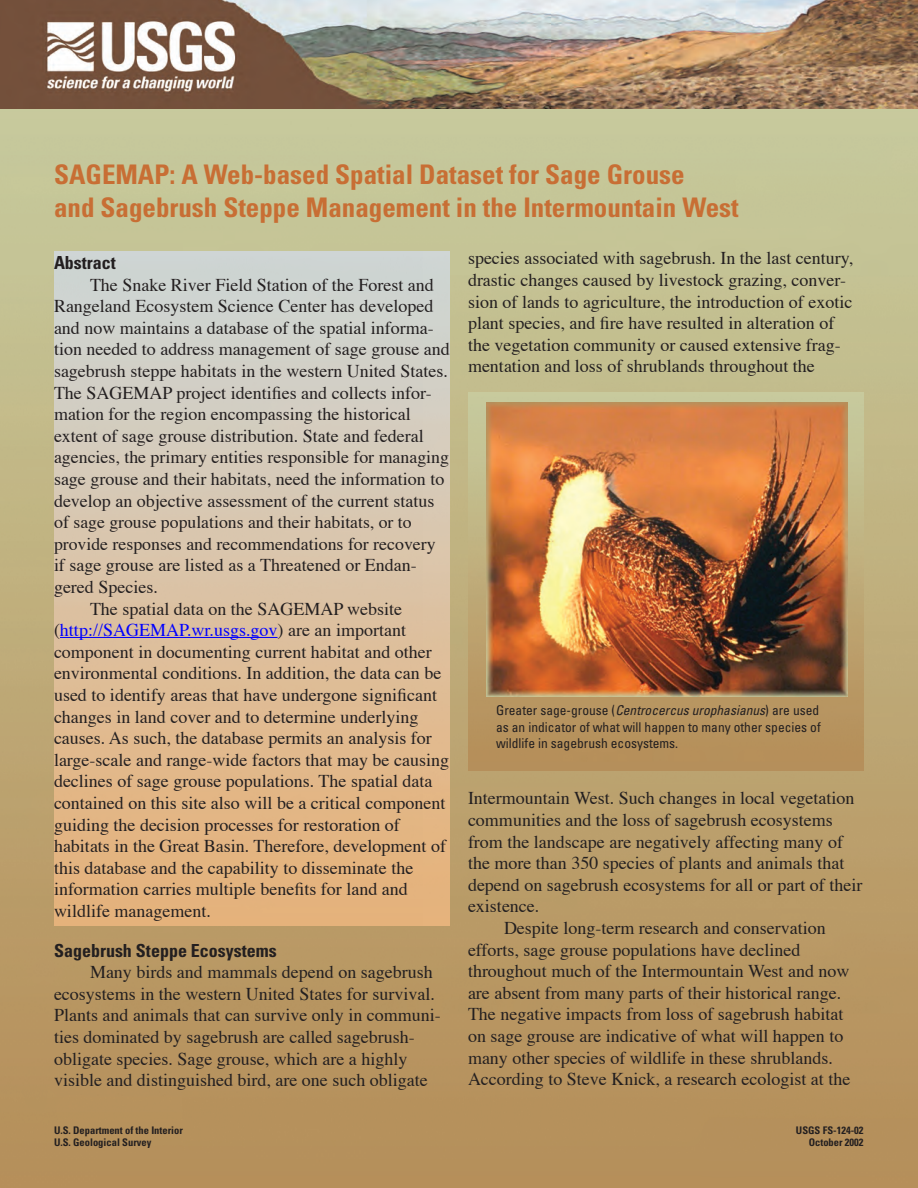
<style>
.page{position:relative;width:918px;height:1188px;background:#fff}
.page>*{position:absolute;margin:0;border:0;box-sizing:border-box;transform-origin:0 0}
.Body_text{font:700 condensed 27px "Univers";color:#c86e34}
.Body_text-2{font:18px/21.6px "Times";color:#231f20}
.Subhead_2{font:700 condensed 18px "Univers";color:#231f20}
.Body_text-3{font:17.85px "Times";color:#231f20}
.Body_text-4{font:17.7px "Times";color:#231f20}
.t1{font:condensed 13.5px/16.2px "Univers";color:#231f20;text-align:justify}
.t2{font:700 condensed 10.5px/12px "Univers";color:#231f20}
.s1{font-size:18px}
.s2{font-size:17.7px}
.s3{font-size:17.85px}
.s4{color:#00f}
.s5{font-style:italic}
</style>
<div class="page">
<img style="left:0;top:108px;width:918px;height:1080px">
<img style="left:0;top:0;width:918px;height:108px">
<img style="left:54px;top:252px;width:396px;height:674px">
<hr style="left:60px;top:637px;width:218px;height:1px;background:#00f">
<img style="left:468px;top:392px;width:396px;height:378px">
<img style="left:486px;top:402px;width:362px;height:294px">
<p class="Body_text" style="left:54px;top:158px;width:632px">SAGEMAP: A Web-based Spatial Dataset for Sage Grouse</p>
<p class="Body_text" style="left:54px;top:191px;width:686px">and Sagebrush Steppe Management in the Intermountain West</p>
<p class="Subhead_2" style="left:54px;top:252px;width:63px">Abstract</p>
<p class="Body_text-2" style="left:54px;top:275px;width:397px;text-indent:36px">The Snake River Field Station of the Forest and Rangeland Ecosystem Science Center has developed and now maintains a database of the spatial informa&shy;tion needed to address management of sage grouse and sagebrush steppe habitats in the western United States.<br>The SAGEMAP project identifies and collects infor&shy;mation for the region encompassing the historical extent of sage grouse distribution. State and federal</p>
<p class="Body_text-3" style="left:54px;top:446px;width:397px">agencies, the primary entities responsible for managing</p>
<p class="Body_text-2" style="left:54px;top:469px;width:392px">sage grouse and their habitats, need the information to develop an objective assessment of the current status</p>
<p class="Body_text-4" style="left:54px;top:511px;width:359px"><span class="s1">of</span> sage grouse populations and their habitats, or to</p>
<p class="Body_text-3" style="left:54px;top:532px;width:383px"><span class="s2">provide</span> responses and recommendations for recovery</p>
<p class="Body_text-2" style="left:54px;top:556px;width:364px"><span class="s3">if</span> sage grouse are listed as a Threatened or Endan&shy;gered Species.</p>
<p class="Body_text-2" style="left:54px;top:599px;width:397px;text-indent:36px">The spatial data on the SAGEMAP website (<span class="s4">http://SAGEMAP.wr.usgs.gov</span>) are an important component in documenting current habitat and other environmental conditions. In addition, the data can be used to identify areas that have undergone significant changes in land cover and to determine underlying causes. As such, the database permits an analysis for large-scale and range-wide factors that may be causing declines of sage grouse populations. The spatial data contained on this site also will be a critical component guiding the decision processes for restoration of habitats in the Great Basin. Therefore, development of this database and the capability to disseminate the information carries multiple benefits for land and wildlife management.</p>
<p class="Subhead_2" style="left:54px;top:939px;width:224px">Sagebrush Steppe Ecosystems</p>
<p class="Body_text-2" style="left:54px;top:962px;width:388px;text-indent:36px">Many birds and mammals depend on sagebrush ecosystems in the western United States for survival.<br>Plants and animals that can survive only in communi&shy;ties dominated by sagebrush are called sagebrush&shy;obligate species. Sage grouse, which are a highly visible and distinguished bird, are one such obligate</p>
<p class="Body_text-2" style="left:468px;top:249px;width:387px">species associated with sagebrush. In the last century, drastic changes caused by livestock grazing, conver&shy;sion of lands to agriculture, the introduction of exotic plant species, and fire have resulted in alteration of the vegetation community or caused extensive frag&shy;mentation and loss of shrublands throughout the</p>
<p class="t1" style="left:496px;top:702px;width:326px">Greater sage-grouse (<span class="s5">Centrocercus urophasianus</span>) are used as an indicator of what will happen to many other species of wildlife in sagebrush ecosystems.</p>
<p class="Body_text-2" style="left:468px;top:789px;width:396px">Intermountain West. Such changes in local vegetation communities and the loss of sagebrush ecosystems from the landscape are negatively affecting many of the more than 350 species of plants and animals that depend on sagebrush ecosystems for all or part of their existence.</p>
<p class="Body_text-2" style="left:468px;top:918px;width:384px;text-indent:36px">Despite long-term research and conservation efforts, sage grouse populations have declined throughout much of the Intermountain West and now are absent from many parts of their historical range.<br>The negative impacts from loss of sagebrush habitat on sage grouse are indicative of what will happen to many other species of wildlife in these shrublands.<br>According to Steve Knick, a research ecologist at the</p>
<p class="t2" style="left:54px;top:1124px;width:130px">U.S. Department of the Interior<br>U.S. Geological Survey</p>
<p class="t2" style="left:796px;top:1124px;width:69px;text-align:right">USGS FS-124-02<br>October 2002</p>
</div>
